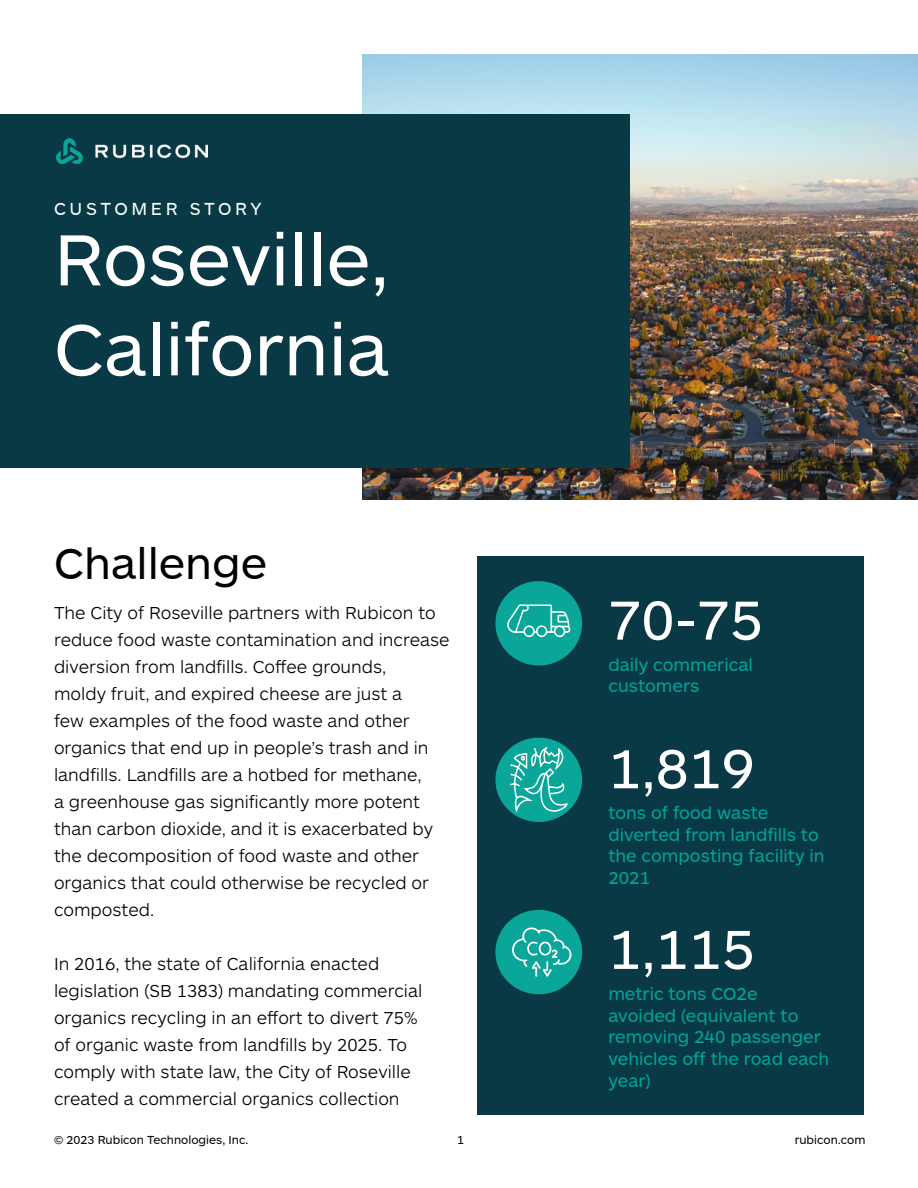
<style>
.page{position:relative;width:918px;height:1188px;background:#fff}
.page>*{position:absolute;margin:0;border:0;box-sizing:border-box;transform-origin:0 0}
.t1{font:75px/90px "ARS Maquette";color:#fff}
.t2{font:57px "ARS Maquette";color:#fff}
.t3{font:45px "ARS Maquette";color:#000}
.t4{font:300 18px/27px "ARS Maquette";color:#000}
.t5{font:18px/21.6px "ARS Maquette";color:#00a599}
.t6{font:18px "ARS Maquette";letter-spacing:.2em;color:#fff}
.t7{font:12px "ARS Maquette";color:#000}
</style>
<div class="page">
<img style="left:363px;top:54px;width:555px;height:446px">
<div style="left:0;top:114px;width:629px;height:354px;background:#093944"></div>
<img style="left:56px;top:138px;width:151px;height:25px">
<div style="left:477px;top:556px;width:387px;height:559px;background:#093944"></div>
<div style="left:495px;top:581px;width:87px;height:85px;background:#0aa699;border-radius:50%"></div>
<div style="left:495px;top:910px;width:87px;height:84px;background:#0aa699;border-radius:50%"></div>
<svg style="left:512px;top:927px;width:60px;height:50px"></svg>
<svg style="left:507px;top:605px;width:63px;height:33px"></svg>
<div style="left:495px;top:738px;width:87px;height:84px;background:#0aa699;border-radius:50%"></div>
<svg style="left:509px;top:746px;width:60px;height:66px"></svg>
<p class="t6" style="left:54px;top:200px;width:209px">CUSTOMER STORY</p>
<h1 class="t1" style="left:54px;top:215px;width:337px">Roseville,<br>California</h1>
<h3 class="t3" style="left:54px;top:541px;width:215px">Challenge</h3>
<p class="t4" style="left:54px;top:598px;width:397px">The City of Roseville partners with Rubicon to reduce food waste contamination and increase diversion from landfills. Coffee grounds,<br>moldy fruit, and expired cheese are just a<br>few examples of the food waste and other organics that end up in people’s trash and in landfills. Landfills are a hotbed for methane,<br>a greenhouse gas significantly more potent than carbon dioxide, and it is exacerbated by the decomposition of food waste and other organics that could otherwise be recycled or composted.</p>
<p class="t4" style="left:54px;top:949px;width:370px">In 2016, the state of California enacted legislation (SB 1383) mandating commercial organics recycling in an effort to divert 75% of organic waste from landfills by 2025. To comply with state law, the City of Roseville created a commercial organics collection</p>
<h2 class="t2" style="left:608px;top:591px;width:156px">70-75</h2>
<p class="t5" style="left:608px;top:654px;width:146px">daily commerical customers</p>
<h2 class="t2" style="left:608px;top:740px;width:148px">1,819</h2>
<p class="t5" style="left:608px;top:802px;width:218px">tons of food waste diverted from landfills to the composting facility in<br>2021</p>
<h2 class="t2" style="left:608px;top:920px;width:148px">1,115</h2>
<p class="t5" style="left:608px;top:983px;width:222px">metric tons CO2e avoided (equivalent to removing 240 passenger vehicles off the road each year)</p>
<p class="t7" style="left:54px;top:1133px;width:196px">© 2023 Rubicon Technologies, Inc.</p>
<p class="t7" style="left:457px;top:1133px;width:8px">1</p>
<p class="t7" style="left:795px;top:1133px;width:72px">rubicon.com</p>
</div>
